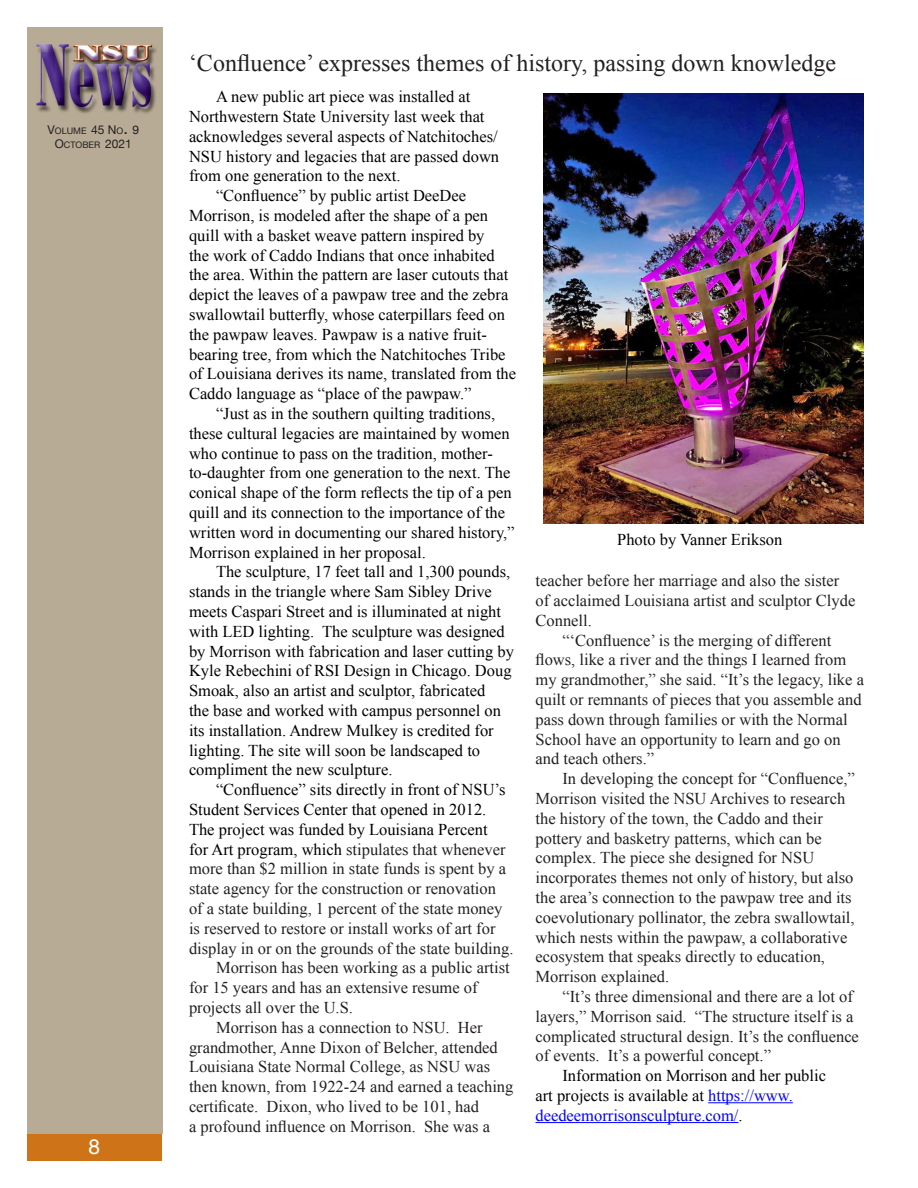
<style>
.page{position:relative;width:918px;height:1188px;background:#fff}
.page>*{position:absolute;margin:0;border:0;box-sizing:border-box;transform-origin:0 0}
.t1{font:24px "Times New Roman";color:#231f20}
.t2{font:21px "Helvetica";color:#fff}
.t3{font:16.5px/19.8px "Times New Roman";color:#231f20}
.t4{font:16.5px/19.8px "Times New Roman";color:#000}
.t5{font:9px "Helvetica Neue";color:#231f20}
.s1{font-size:12px}
.s2{font-size:16.5px}
.s3{color:#000}
.s4{color:#00f}
</style>
<div class="page">
<div style="left:27px;top:27px;width:135px;height:1107px;background:#b8ab96"></div>
<div style="left:27px;top:1134px;width:135px;height:27px;background:#cf7318"></div>
<img style="left:544px;top:93px;width:320px;height:430px">
<hr style="left:708px;top:1102px;width:85px;height:1px;background:#00f">
<hr style="left:536px;top:1122px;width:202px;height:1px;background:#00f">
<p class="t5" style="left:48px;top:124px;width:93px"><span class="s1">V</span>OLUME <span class="s1">45 N</span>O<span class="s2">.</span> <span class="s1">9</span></p>
<p class="t5" style="left:55px;top:139px;width:79px"><span class="s1">O</span>CTOBER <span class="s1">2021</span></p>
<p class="t2" style="left:89px;top:1130px;width:13px">8</p>
<p class="t1" style="left:189px;top:46px;width:649px">‘Confluence’ expresses themes of history, passing down knowledge</p>
<p class="t4" style="left:189px;top:86px;width:312px;text-indent:27px">A new public art piece was installed at Northwestern State University last week that acknowledges several aspects of Natchitoches/ NSU history and legacies that are passed down from one generation to the next.</p>
<p class="t4" style="left:189px;top:185px;width:329px;text-indent:27px">“Confluence” by public artist DeeDee Morrison, is modeled after the shape of a pen quill with a basket weave pattern inspired by<br>the work of Caddo Indians that once inhabited the area. Within the pattern are laser cutouts that depict the leaves of a pawpaw tree and the zebra swallowtail butterfly, whose caterpillars feed on the pawpaw leaves. Pawpaw is a native fruit&shy;bearing tree, from which the Natchitoches Tribe of Louisiana derives its name, translated from the Caddo language as “place of the pawpaw.”</p>
<p class="t4" style="left:189px;top:403px;width:327px;text-indent:27px">“Just as in the southern quilting traditions, these cultural legacies are maintained by women who continue to pass on the tradition, mother&shy;to-daughter from one generation to the next. The conical shape of the form reflects the tip of a pen quill and its connection to the importance of the written word in documenting our shared history,” Morrison explained in her proposal.</p>
<p class="t4" style="left:189px;top:562px;width:326px;text-indent:27px">The sculpture, 17 feet tall and 1,300 pounds, stands in the triangle where Sam Sibley Drive meets Caspari Street and is illuminated at night with LED lighting. The sculpture was designed by Morrison with fabrication and laser cutting by Kyle Rebechini of RSI Design in Chicago. Doug Smoak, also an artist and sculptor, fabricated<br>the base and worked with campus personnel on its installation. Andrew Mulkey is credited for lighting. The site will soon be landscaped to compliment the new sculpture.</p>
<p class="t3" style="left:189px;top:779px;width:326px;text-indent:27px"><span class="s3">“Confluence” sits directly in front of NSU’s Student Services Center that opened in 2012.<br>The project was funded by Louisiana Percent<br>for Art program, which</span> stipulates that whenever more than $2 million in state funds is spent by a state agency for the construction or renovation of a state building, 1 percent of the state money is reserved to restore or install works of art for display in or on the grounds of the state building.</p>
<p class="t3" style="left:189px;top:958px;width:322px;text-indent:27px">Morrison has been working as a public artist for 15 years and has an extensive resume of projects all over the U.S.</p>
<p class="t3" style="left:189px;top:1017px;width:326px;text-indent:27px">Morrison has a connection to NSU. Her grandmother, Anne Dixon of Belcher, attended Louisiana State Normal College, as NSU was then known, from 1922-24 and earned a teaching certificate. Dixon, who lived to be 101, had<br>a profound influence on Morrison. She was a</p>
<p class="t4" style="left:617px;top:529px;width:167px">Photo by Vanner Erikson</p>
<p class="t3" style="left:536px;top:571px;width:321px">teacher before her marriage and also the sister of acclaimed Louisiana artist and sculptor Clyde<br>Connell.</p>
<p class="t3" style="left:536px;top:630px;width:330px;text-indent:27px">“‘Confluence’ is the merging of different flows, like a river and the things I learned from my grandmother,” she said. “It’s the legacy, like a quilt or remnants of pieces that you assemble and pass down through families or with the Normal School have an opportunity to learn and go on and teach others.”</p>
<p class="t3" style="left:536px;top:769px;width:321px;text-indent:27px">In developing the concept for “Confluence,” Morrison visited the NSU Archives to research the history of the town, the Caddo and their pottery and basketry patterns, which can be complex. The piece she designed for NSU incorporates themes not only of history, but also the area’s connection to the pawpaw tree and its coevolutionary pollinator, the zebra swallowtail, which nests within the pawpaw, a collaborative ecosystem that speaks directly to education, Morrison explained.</p>
<p class="t3" style="left:536px;top:986px;width:325px;text-indent:27px">“It’s three dimensional and there are a lot of layers,” Morrison said. “The structure itself is a complicated structural design. It’s the confluence of events. It’s a powerful concept.”</p>
<p class="t4" style="left:536px;top:1066px;width:292px;text-indent:27px">Information on Morrison and her public art projects is available at <span class="s4">https://www. deedeemorrisonsculpture.com/</span>.</p>
</div>
